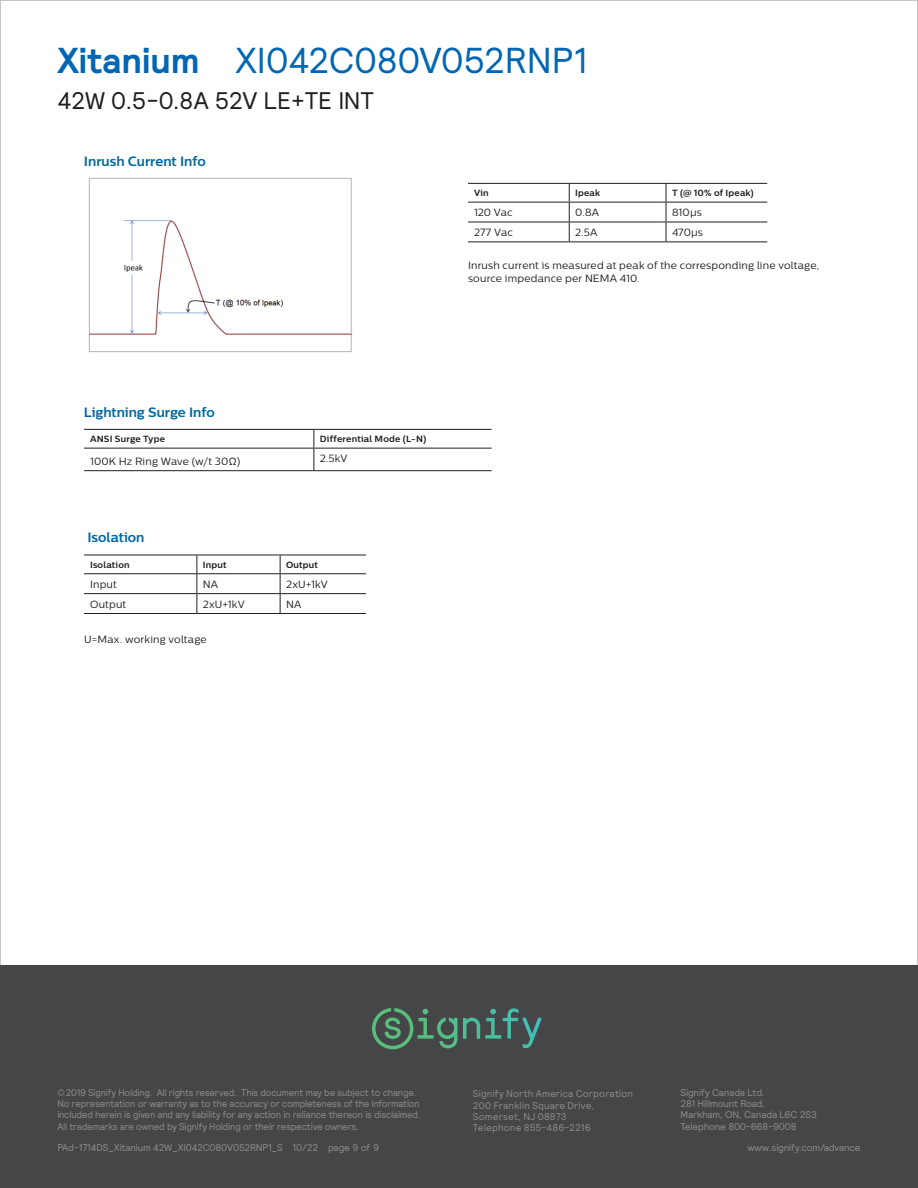
<style>
.page{position:relative;width:918px;height:1188px;background:#fff}
.page>*{position:absolute;margin:0;border:0;box-sizing:border-box;transform-origin:0 0}
.model_number_line_2{font:36px "Signify Relative";letter-spacing:-.01em;color:#0166b3}
.model_number_line_2-2{font:24px "Signify Relative";letter-spacing:-.025em;color:#231f20}
.Body_09{font:700 13.5px "Centrale Sans";letter-spacing:-.005em;color:#006ba3}
.Body_09-2{font:10.5px/13.5px "Centrale Sans";letter-spacing:.02em;color:#231f20}
.t1{font:9.75px/11.2px "Signify Relative";letter-spacing:-.015em;color:#8a8c8f;scale:.96 1}
.t2{font:9.75px/11.2px "Signify Relative";letter-spacing:-.015em;color:#8a8c8f}
.t3{font:9.75px/11.2px "Signify Relative";letter-spacing:.015em;color:#8a8c8f}
.t4{font:700 9px "Centrale Sans";letter-spacing:.02em;color:#231f20}
.s1{font-weight:700}
.s2{font-family:"Signify Relative"}
</style>
<div class="page">
<img style="left:88px;top:178px;width:264px;height:174px">
<hr style="left:468px;top:183px;width:101px;height:1px;background:#231f20">
<hr style="left:468px;top:202px;width:101px;height:1px;background:#231f20">
<hr style="left:468px;top:222px;width:101px;height:1px;background:#231f20">
<hr style="left:468px;top:242px;width:101px;height:1px;background:#231f20">
<hr style="left:666px;top:183px;width:101px;height:1px;background:#231f20">
<hr style="left:666px;top:202px;width:101px;height:1px;background:#231f20">
<hr style="left:666px;top:222px;width:101px;height:1px;background:#231f20">
<hr style="left:666px;top:242px;width:101px;height:1px;background:#231f20">
<hr style="left:569px;top:183px;width:97px;height:1px;background:#231f20">
<hr style="left:569px;top:202px;width:97px;height:1px;background:#231f20">
<hr style="left:569px;top:222px;width:97px;height:1px;background:#231f20">
<svg style="left:569px;top:184px;width:1px;height:58px"></svg>
<svg style="left:666px;top:184px;width:1px;height:58px"></svg>
<hr style="left:569px;top:242px;width:97px;height:1px;background:#231f20">
<hr style="left:84px;top:429px;width:230px;height:1px;background:#231f20">
<hr style="left:84px;top:448px;width:230px;height:1px;background:#231f20">
<hr style="left:84px;top:470px;width:230px;height:1px;background:#231f20">
<hr style="left:314px;top:429px;width:178px;height:1px;background:#231f20">
<hr style="left:314px;top:448px;width:178px;height:1px;background:#231f20">
<hr style="left:314px;top:470px;width:178px;height:1px;background:#231f20">
<svg style="left:314px;top:430px;width:1px;height:40px"></svg>
<hr style="left:84px;top:555px;width:113px;height:1px;background:#231f20">
<hr style="left:84px;top:573px;width:113px;height:1px;background:#231f20">
<hr style="left:84px;top:593px;width:113px;height:1px;background:#231f20">
<hr style="left:84px;top:613px;width:113px;height:1px;background:#231f20">
<hr style="left:280px;top:555px;width:86px;height:1px;background:#231f20">
<hr style="left:280px;top:573px;width:86px;height:1px;background:#231f20">
<hr style="left:280px;top:593px;width:86px;height:1px;background:#231f20">
<hr style="left:280px;top:613px;width:86px;height:1px;background:#231f20">
<hr style="left:197px;top:555px;width:83px;height:1px;background:#231f20">
<hr style="left:197px;top:573px;width:83px;height:1px;background:#231f20">
<hr style="left:197px;top:593px;width:83px;height:1px;background:#231f20">
<svg style="left:196px;top:555px;width:1px;height:58px"></svg>
<svg style="left:280px;top:555px;width:1px;height:58px"></svg>
<hr style="left:197px;top:613px;width:83px;height:1px;background:#231f20">
<div style="left:0;top:965px;width:918px;height:223px;background:#454647"></div>
<svg style="left:372px;top:1008px;width:167px;height:41px"></svg>
<p class="model_number_line_2" style="left:57px;top:37px;width:532px"><span class="s1">Xitanium</span> XI042C080V052RNP1</p>
<p class="model_number_line_2-2" style="left:57px;top:85px;width:318px">42W 0.5-0.8A 52V LE+TE INT</p>
<p class="Body_09" style="left:84px;top:153px;width:123px">Inrush Current Info</p>
<p class="t4" style="left:474px;top:188px;width:16px">Vin</p>
<p class="t4" style="left:575px;top:188px;width:27px">Ipeak</p>
<p class="t4" style="left:672px;top:188px;width:83px">T (@ 10% of Ipeak)</p>
<p class="Body_09-2" style="left:474px;top:205px;width:40px">120 Vac</p>
<p class="Body_09-2" style="left:575px;top:205px;width:25px">0.8A</p>
<p class="Body_09-2" style="left:672px;top:205px;width:31px">810µs</p>
<p class="Body_09-2" style="left:474px;top:225px;width:40px">277 Vac</p>
<p class="Body_09-2" style="left:575px;top:225px;width:24px">2.5A</p>
<p class="Body_09-2" style="left:672px;top:225px;width:32px">470µs</p>
<p class="Body_09-2" style="left:468px;top:258px;width:353px">Inrush current is measured at peak of the corresponding line voltage, source impedance per NEMA 410.</p>
<p class="Body_09" style="left:84px;top:404px;width:132px">Lightning Surge Info</p>
<p class="t4" style="left:90px;top:434px;width:77px">ANSI Surge Type</p>
<p class="t4" style="left:320px;top:434px;width:108px">Differential Mode (L-N)</p>
<p class="Body_09-2" style="left:90px;top:454px;width:152px">100K Hz Ring Wave (w/t 30<span class="s2">Ω</span>)</p>
<p class="Body_09-2" style="left:320px;top:451px;width:29px">2.5kV</p>
<p class="Body_09" style="left:87px;top:529px;width:59px">Isolation</p>
<p class="t4" style="left:90px;top:559px;width:41px">Isolation</p>
<p class="t4" style="left:203px;top:559px;width:25px">Input</p>
<p class="t4" style="left:286px;top:559px;width:33px">Output</p>
<p class="Body_09-2" style="left:90px;top:577px;width:28px">Input</p>
<p class="Body_09-2" style="left:203px;top:577px;width:17px">NA</p>
<p class="Body_09-2" style="left:286px;top:577px;width:43px">2xU+1kV</p>
<p class="Body_09-2" style="left:90px;top:597px;width:38px">Output</p>
<p class="Body_09-2" style="left:203px;top:597px;width:43px">2xU+1kV</p>
<p class="Body_09-2" style="left:286px;top:597px;width:17px">NA</p>
<p class="Body_09-2" style="left:84px;top:632px;width:124px">U=Max. working voltage</p>
<p class="t1" style="left:57px;top:1086px;width:380px">©2019 Signify Holding. All rights reserved. This document may be subject to change.<br>No representation or warranty as to the accuracy or completeness of the information included herein is given and any liability for any action in reliance thereon is disclaimed.<br>All trademarks are owned by Signify Holding or their respective owners.</p>
<p class="t2" style="left:57px;top:1142px;width:323px">PAd-1714DS_Xitanium 42W_XI042C080V052RNP1_S 10/22 page 9 of 9</p>
<p class="t3" style="left:473px;top:1088px;width:162px">Signify North America Corporation<br>200 Franklin Square Drive,<br>Somerset, NJ 08873<br>Telephone 855-486-2216</p>
<p class="t2" style="left:681px;top:1086px;width:138px">Signify Canada Ltd.<br>281 Hillmount Road,<br>Markham, ON, Canada L6C 2S3<br>Telephone 800-668-9008</p>
<p class="t2" style="left:747px;top:1142px;width:115px">www.signify.com/advance</p>
</div>
